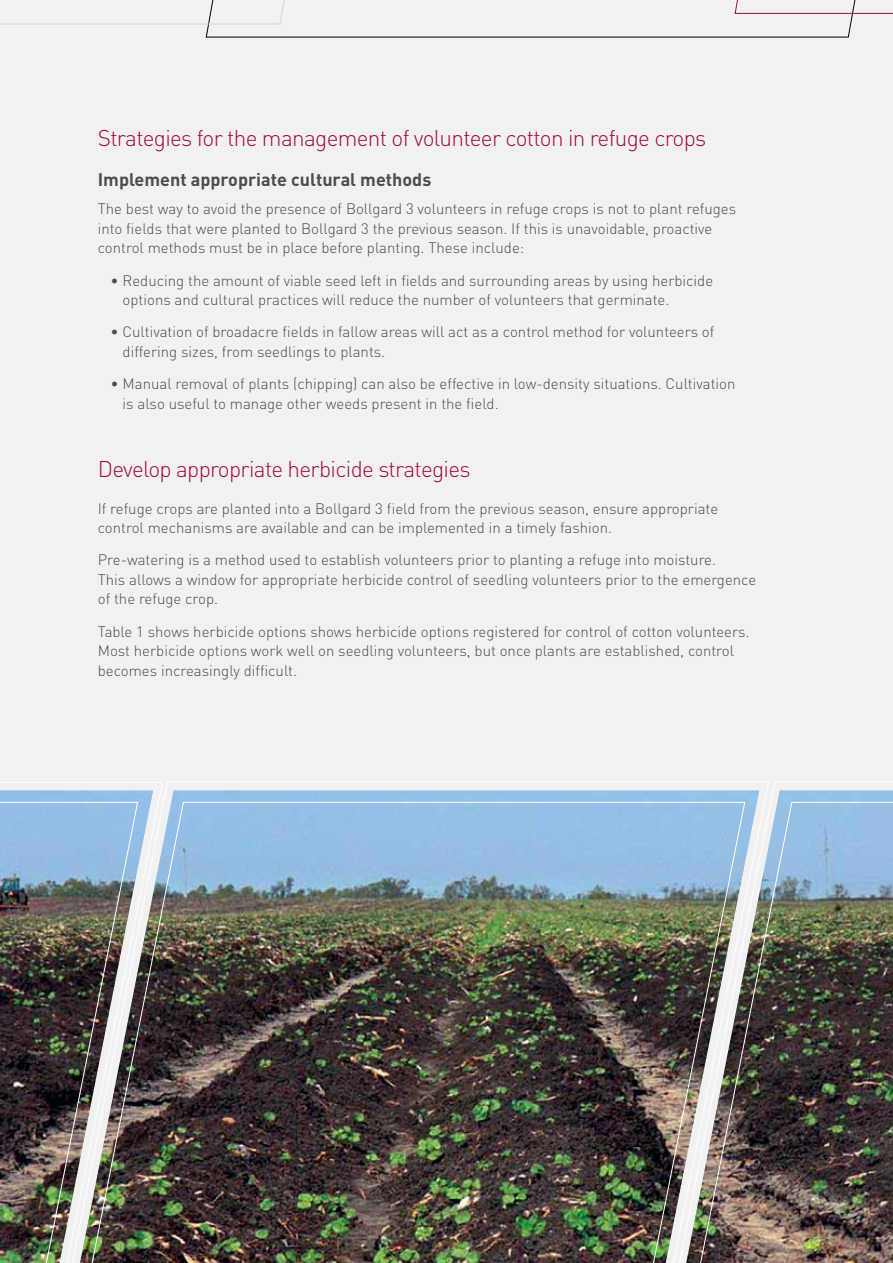
<style>
.page{position:relative;width:893px;height:1263px;background:#f1f1f2}
.page>*{position:absolute;margin:0;border:0;box-sizing:border-box;transform-origin:0 0}
.t1{font:300 22.5px "DIN";letter-spacing:-.03em;color:#a40c35}
.t2{font:700 18px "DIN";color:#4d4d4f}
.t3{font:300 15px/19.5px "DIN";color:#4d4d4f}
</style>
<div class="page">
<svg style="left:0;top:782px;width:163px;height:19px"></svg>
<svg style="left:670px;top:782px;width:223px;height:19px"></svg>
<img style="left:139px;top:801px;width:556px;height:462px">
<img style="left:695px;top:801px;width:198px;height:462px">
<img style="left:0;top:801px;width:139px;height:462px">
<svg style="left:0;top:0;width:893px;height:38px"></svg>
<h1 class="t1" style="left:98px;top:124px;width:610px">Strategies for the management of volunteer cotton in refuge crops</h1>
<p class="t2" style="left:98px;top:168px;width:335px">Implement appropriate cultural methods</p>
<p class="t3" style="left:98px;top:199px;width:640px">The best way to avoid the presence of Bollgard 3 volunteers in refuge crops is not to plant refuges into fields that were planted to Bollgard 3 the previous season. If this is unavoidable, proactive control methods must be in place before planting. These include:</p>
<p class="t3" style="left:123px;top:270px;width:592px;text-indent:-12px">• Reducing the amount of viable seed left in fields and surrounding areas by using herbicide options and cultural practices will reduce the number of volunteers that germinate.</p>
<p class="t3" style="left:123px;top:322px;width:593px;text-indent:-12px">• Cultivation of broadacre fields in fallow areas will act as a control method for volunteers of differing sizes, from seedlings to plants.</p>
<p class="t3" style="left:123px;top:374px;width:614px;text-indent:-12px">• Manual removal of plants (chipping) can also be effective in low-density situations. Cultivation is also useful to manage other weeds present in the field.</p>
<h1 class="t1" style="left:98px;top:455px;width:374px">Develop appropriate herbicide strategies</h1>
<p class="t3" style="left:98px;top:498px;width:622px">If refuge crops are planted into a Bollgard 3 field from the previous season, ensure appropriate control mechanisms are available and can be implemented in a timely fashion.</p>
<p class="t3" style="left:98px;top:550px;width:660px">Pre-watering is a method used to establish volunteers prior to planting a refuge into moisture.<br>This allows a window for appropriate herbicide control of seedling volunteers prior to the emergence of the refuge crop.</p>
<p class="t3" style="left:98px;top:621px;width:653px">Table 1 shows herbicide options shows herbicide options registered for control of cotton volunteers.<br>Most herbicide options work well on seedling volunteers, but once plants are established, control becomes increasingly difficult.</p>
</div>
